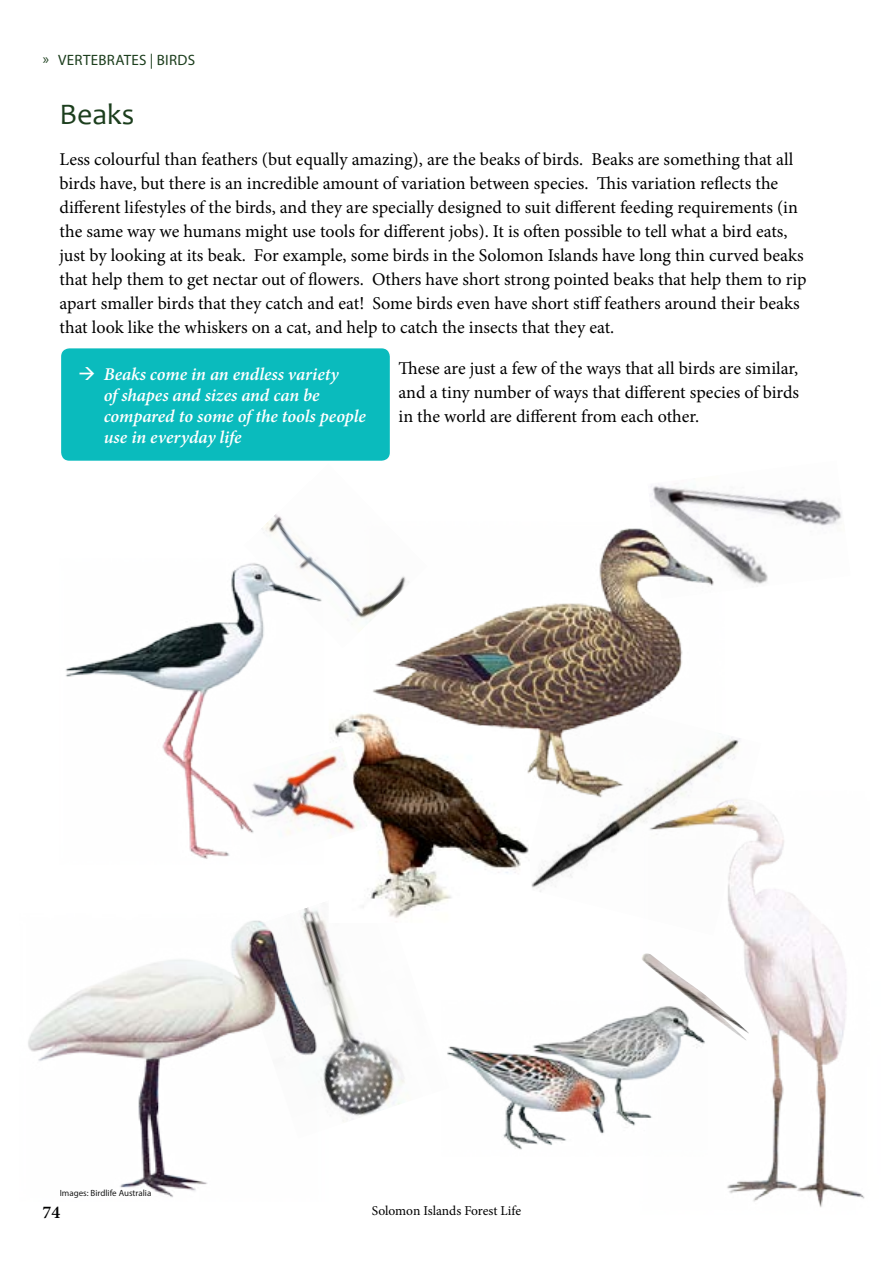
<style>
.page{position:relative;width:893px;height:1263px;background:#fff}
.page>*{position:absolute;margin:0;border:0;box-sizing:border-box;transform-origin:0 0}
.t1{font:30px "Candara";color:#1c3e1d}
.t2{font:18px/24px "Minion Pro";letter-spacing:-.005em;color:#000}
.t3{font:italic 600 18px/21px "Minion Pro";letter-spacing:-.005em;color:#fff}
.t4{font:600 18px "Minion Pro";color:#000}
.t5{font:15px "Myriad Pro";letter-spacing:.02em;color:#1c3e1d}
.t6{font:13.5px "Minion Pro";letter-spacing:-.005em;color:#000}
.t7{font:9px "Myriad Pro";color:#000}
</style>
<div class="page">
<img style="left:303px;top:907px;width:102px;height:215px">
<img style="left:28px;top:914px;width:301px;height:284px">
<img style="left:534px;top:737px;width:206px;height:155px">
<img style="left:635px;top:790px;width:230px;height:418px">
<img style="left:262px;top:514px;width:102px;height:117px">
<img style="left:651px;top:483px;width:191px;height:101px">
<img style="left:364px;top:522px;width:362px;height:279px">
<img style="left:65px;top:559px;width:264px;height:300px">
<img style="left:447px;top:1000px;width:261px;height:156px">
<img style="left:641px;top:953px;width:108px;height:87px">
<img style="left:329px;top:707px;width:205px;height:216px">
<img style="left:238px;top:745px;width:128px;height:113px">
<div style="left:60px;top:348px;width:331px;height:113px;background:#0abbbd;border-radius:9px"></div>
<div style="left:60px;top:347px;width:331px;height:115px;border:2px solid #fff;border-radius:9px"></div>
<p class="t5" style="left:43px;top:51px;width:154px">» VERTEBRATES | BIRDS</p>
<h1 class="t1" style="left:60px;top:96px;width:76px">Beaks</h1>
<p class="t2" style="left:60px;top:148px;width:748px">Less colourful than feathers (but equally amazing), are the beaks of birds. Beaks are something that all birds have, but there is an incredible amount of variation between species. This variation reflects the different lifestyles of the birds, and they are specially designed to suit different feeding requirements (in the same way we humans might use tools for different jobs). It is often possible to tell what a bird eats, just by looking at its beak. For example, some birds in the Solomon Islands have long thin curved beaks that help them to get nectar out of flowers. Others have short strong pointed beaks that help them to rip apart smaller birds that they catch and eat! Some birds even have short stiff feathers around their beaks that look like the whiskers on a cat, and help to catch the insects that they eat.</p>
<p class="t2" style="left:399px;top:356px;width:402px;text-align:justify">These are just a few of the ways that all birds are similar, and a tiny number of ways that different species of birds in the world are different from each other.</p>
<p class="t3" style="left:104px;top:363px;width:264px">Beaks come in an endless variety<br>of shapes and sizes and can be compared to some of the tools people use in everyday life</p>
<p class="t7" style="left:60px;top:1187px;width:93px">Images: Birdlife Australia</p>
<p class="t4" style="left:43px;top:1200px;width:19px">74</p>
<p class="t6" style="left:372px;top:1202px;width:151px">Solomon Islands Forest Life</p>
</div>
